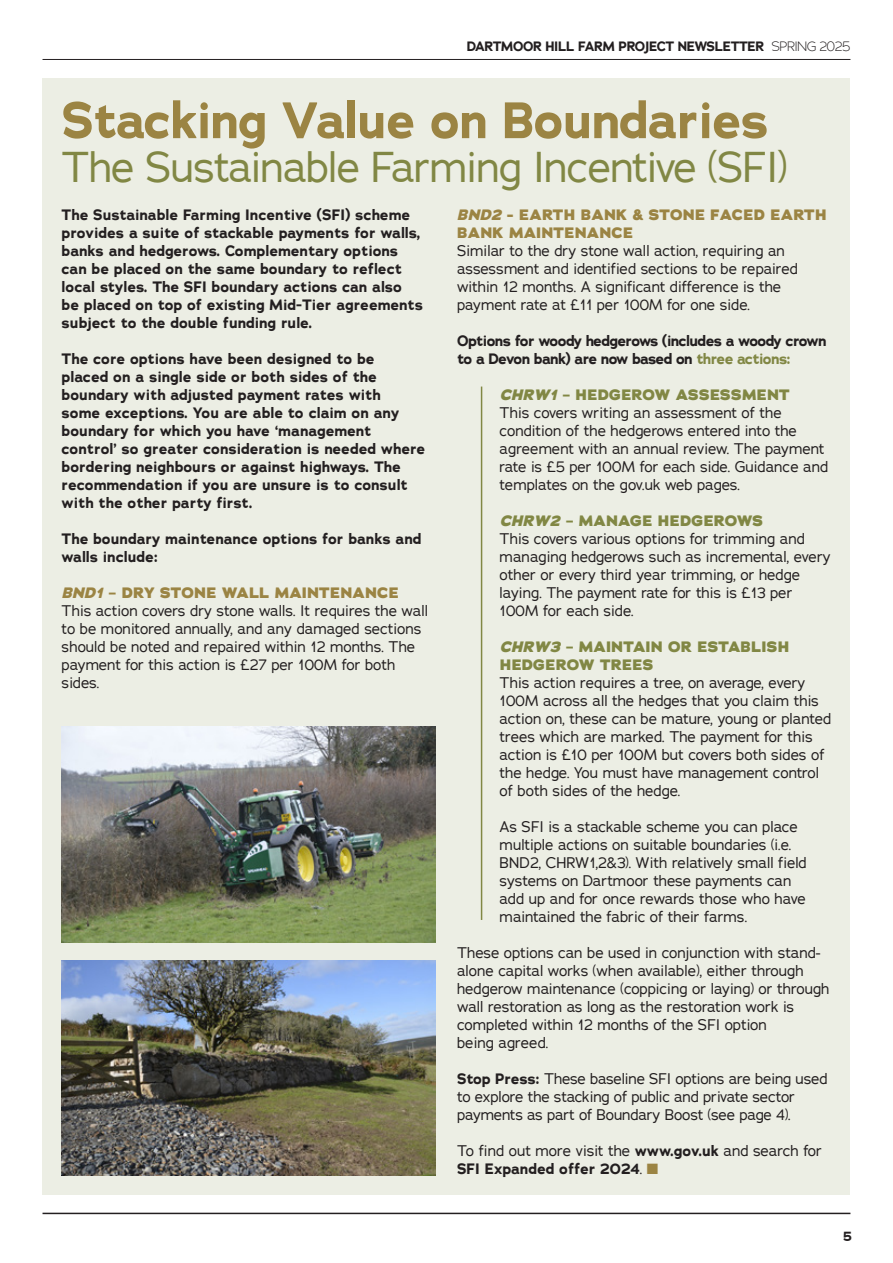
<style>
.page{position:relative;width:893px;height:1263px;background:#fff}
.page>*{position:absolute;margin:0;border:0;box-sizing:border-box;transform-origin:0 0}
.t1{font:700 51px "Adrianna";letter-spacing:-.02em;color:#9b8443}
.t2{font:42px "Adrianna";letter-spacing:-.02em;color:#818744}
.t3{font:15px/18px "Adrianna";color:#231f20}
.t4{font:700 15px/18px "Adrianna";color:#231f20}
.t5{font:700 15px/18px "Adrianna";letter-spacing:-.04em;color:#231f20}
.t6{font:800 15px/18px "Adrianna";letter-spacing:.015em;color:#818744}
.t7{font:800 15px/18px "Adrianna";letter-spacing:.015em;color:#9b8443}
.t8{font:700 13.5px "Adrianna";letter-spacing:-.03em;color:#231f20}
.s1{font-weight:300}
.s2{font-style:italic}
.s3{color:#818744}
.s4{font-weight:700}
.s5{color:#9b8443}
</style>
<div class="page">
<div style="left:43px;top:79px;width:807px;height:1116px;background:#eceee4"></div>
<hr style="left:481px;top:387px;width:1px;height:533px;background:#818744">
<img style="left:62px;top:727px;width:374px;height:216px">
<img style="left:62px;top:961px;width:374px;height:214px">
<hr style="left:43px;top:1213px;width:807px;height:1px;background:#231f20">
<hr style="left:43px;top:59px;width:807px;height:1px;background:#231f20">
<p class="t8" style="left:467px;top:38px;width:385px">DARTMOOR HILL FARM PROJECT NEWSLETTER <span class="s1">SPRING 2025</span></p>
<p class="t1" style="left:62px;top:86px;width:709px">Stacking Value on Boundaries</p>
<p class="t2" style="left:62px;top:140px;width:727px">The Sustainable Farming Incentive (SFI)</p>
<p class="t4" style="left:62px;top:206px;width:363px">The Sustainable Farming Incentive (SFI) scheme provides a suite of stackable payments for walls, banks and hedgerows. Complementary options can be placed on the same boundary to reflect local styles. The SFI boundary actions can also be placed on top of existing Mid-Tier agreements subject to the double funding rule.</p>
<p class="t4" style="left:62px;top:350px;width:365px">The core options have been designed to be<br>placed on a single side or both sides of the boundary with adjusted payment rates with<br>some exceptions. You are able to claim on any boundary for which you have ‘management control’ so greater consideration is needed where bordering neighbours or against highways. The recommendation if you are unsure is to consult with the other party first.</p>
<p class="t4" style="left:62px;top:530px;width:361px">The boundary maintenance options for banks and walls include:</p>
<p class="t7" style="left:62px;top:584px;width:339px"><span class="s2">BND1</span> – DRY STONE WALL MAINTENANCE</p>
<p class="t3" style="left:62px;top:601px;width:368px">This action covers dry stone walls. It requires the wall to be monitored annually, and any damaged sections should be noted and repaired within 12 months. The payment for this action is £27 per 100M for both sides.</p>
<p class="t7" style="left:457px;top:206px;width:371px"><span class="s2">BND2</span> - EARTH BANK &amp; STONE FACED EARTH<br>BANK MAINTENANCE</p>
<p class="t3" style="left:457px;top:241px;width:342px">Similar to the dry stone wall action, requiring an assessment and identified sections to be repaired within 12 months. A significant difference is the payment rate at £11 per 100M for one side.</p>
<p class="t5" style="left:457px;top:332px;width:371px">Options for woody hedgerows (includes a woody crown to a Devon bank) are now based on <span class="s3">three actions:</span></p>
<p class="t6" style="left:500px;top:386px;width:292px"><span class="s2">CHRW1</span> – HEDGEROW ASSESSMENT</p>
<p class="t3" style="left:500px;top:403px;width:330px">This covers writing an assessment of the condition of the hedgerows entered into the agreement with an annual review. The payment rate is £5 per 100M for each side. Guidance and templates on the gov.uk web pages.</p>
<p class="t6" style="left:500px;top:512px;width:265px"><span class="s2">CHRW2</span> – MANAGE HEDGEROWS</p>
<p class="t3" style="left:500px;top:529px;width:333px">This covers various options for trimming and managing hedgerows such as incremental, every other or every third year trimming, or hedge laying. The payment rate for this is £13 per 100M for each side.</p>
<p class="t6" style="left:500px;top:638px;width:291px"><span class="s2">CHRW3</span> – MAINTAIN OR ESTABLISH<br>HEDGEROW TREES</p>
<p class="t3" style="left:500px;top:673px;width:333px">This action requires a tree, on average, every 100M across all the hedges that you claim this action on, these can be mature, young or planted trees which are marked. The payment for this action is £10 per 100M but covers both sides of the hedge. You must have management control of both sides of the hedge.</p>
<p class="t3" style="left:500px;top:817px;width:309px">As SFI is a stackable scheme you can place multiple actions on suitable boundaries (i.e.<br>BND2, CHRW1,2&amp;3). With relatively small field systems on Dartmoor these payments can add up and for once rewards those who have maintained the fabric of their farms.</p>
<p class="t3" style="left:457px;top:943px;width:374px">These options can be used in conjunction with stand&shy;alone capital works (when available), either through hedgerow maintenance (coppicing or laying) or through wall restoration as long as the restoration work is completed within 12 months of the SFI option</p>
<p class="t3" style="left:457px;top:1033px;width:93px">being agreed.</p>
<p class="t3" style="left:457px;top:1069px;width:372px"><span class="s4">Stop Press:</span> These baseline SFI options are being used to explore the stacking of public and private sector payments as part of Boundary Boost (see page 4).</p>
<p class="t3" style="left:457px;top:1141px;width:366px">To find out more visit the <span class="s4">www.gov.uk</span> and search for<br><span class="s4">SFI Expanded offer 2024</span>. <span class="s5">■</span></p>
<p class="t8" style="left:843px;top:1228px;width:10px">5</p>
</div>
